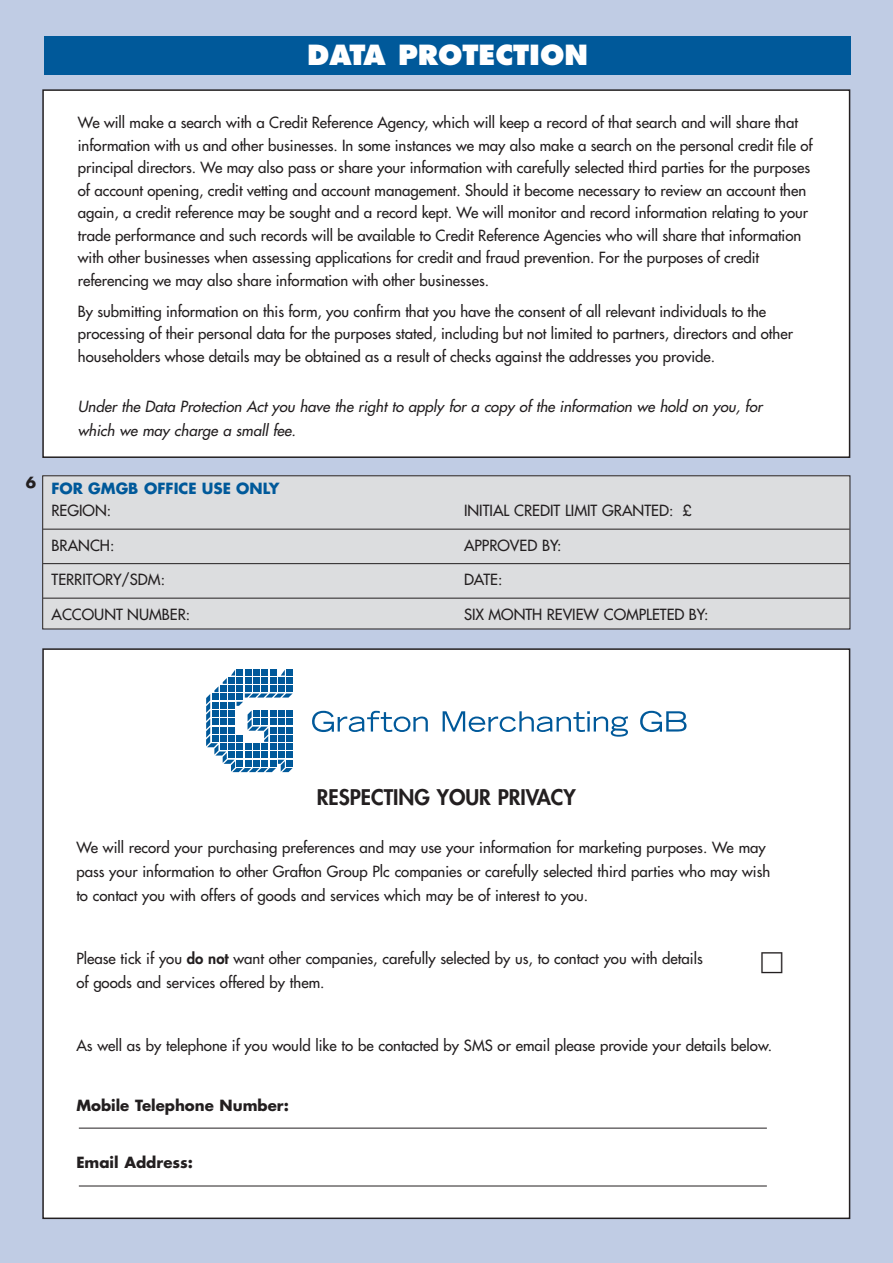
<style>
.page{position:relative;width:893px;height:1263px;background:#fff}
.page>*{position:absolute;margin:0;border:0;box-sizing:border-box;transform-origin:0 0}
.t1{font:800 27px "Futura";color:#fff}
.t2{font:800 21px "Futura";color:#231f20}
.t3{font:15px/22.5px "Futura";color:#231f20}
.t4{font:italic 15px/24px "Futura";color:#231f20}
.t5{font:700 15px "Futura";color:#231f20}
.t6{font:700 15px "Futura";color:#00599a}
.s1{font-weight:800}
</style>
<div class="page">
<div style="left:0;top:0;width:892px;height:1263px;background:#c0cce4"></div>
<div style="left:45px;top:36px;width:805px;height:39px;background:#00599a"></div>
<div style="left:43px;top:90px;width:806px;height:367px;background:#fff"></div>
<div style="left:42px;top:89px;width:808px;height:369px;border:2px solid #231f20"></div>
<div style="left:43px;top:649px;width:806px;height:569px;background:#fff"></div>
<svg style="left:206px;top:669px;width:87px;height:103px"></svg>
<svg style="left:312px;top:711px;width:116px;height:21px"></svg>
<svg style="left:443px;top:711px;width:185px;height:26px"></svg>
<svg style="left:640px;top:711px;width:46px;height:21px"></svg>
<hr style="left:79px;top:1128px;width:688px;height:1px;background:#231f20">
<hr style="left:79px;top:1186px;width:688px;height:1px;background:#231f20">
<div style="left:43px;top:476px;width:807px;height:153px;background:#dcdddf"></div>
<div style="left:42px;top:475px;width:808px;height:154px;border:1px solid #231f20"></div>
<hr style="left:43px;top:529px;width:806px;height:1px;background:#231f20">
<hr style="left:43px;top:563px;width:806px;height:1px;background:#231f20">
<hr style="left:43px;top:598px;width:806px;height:1px;background:#231f20">
<svg style="left:458px;top:777px;width:393px;height:441px"></svg>
<h1 class="t1" style="left:307px;top:43px;width:282px">DATA PROTECTION</h1>
<p class="t5" style="left:26px;top:476px;width:12px">6</p>
<p class="t3" style="left:78px;top:112px;width:736px">We will make a search with a Credit Reference Agency, which will keep a record of that search and will share that information with us and other businesses. In some instances we may also make a search on the personal credit file of principal directors. We may also pass or share your information with carefully selected third parties for the purposes of account opening, credit vetting and account management. Should it become necessary to review an account then again, a credit reference may be sought and a record kept. We will monitor and record information relating to your trade performance and such records will be available to Credit Reference Agencies who will share that information with other businesses when assessing applications for credit and fraud prevention. For the purposes of credit referencing we may also share information with other businesses.</p>
<p class="t3" style="left:78px;top:301px;width:717px">By submitting information on this form, you confirm that you have the consent of all relevant individuals to the processing of their personal data for the purposes stated, including but not limited to partners, directors and other householders whose details may be obtained as a result of checks against the addresses you provide.</p>
<p class="t4" style="left:78px;top:396px;width:689px">Under the Data Protection Act you have the right to apply for a copy of the information we hold on you, for which we may charge a small fee.</p>
<p class="t6" style="left:52px;top:481px;width:229px">FOR GMGB OFFICE USE ONLY</p>
<p class="t3" style="left:52px;top:501px;width:61px">REGION:</p>
<p class="t3" style="left:464px;top:501px;width:229px">INITIAL CREDIT LIMIT GRANTED: £</p>
<p class="t3" style="left:52px;top:535px;width:64px">BRANCH:</p>
<p class="t3" style="left:464px;top:535px;width:99px">APPROVED BY:</p>
<p class="t3" style="left:52px;top:570px;width:115px">TERRITORY/SDM:</p>
<p class="t3" style="left:464px;top:570px;width:40px">DATE:</p>
<p class="t3" style="left:52px;top:604px;width:140px">ACCOUNT NUMBER:</p>
<p class="t3" style="left:464px;top:604px;width:246px">SIX MONTH REVIEW COMPLETED BY:</p>
<h2 class="t2" style="left:317px;top:787px;width:261px">RESPECTING YOUR PRIVACY</h2>
<p class="t3" style="left:76px;top:837px;width:695px;line-height:24px">We will record your purchasing preferences and may use your information for marketing purposes. We may pass your information to other Grafton Group Plc companies or carefully selected third parties who may wish to contact you with offers of goods and services which may be of interest to you.</p>
<p class="t3" style="left:76px;top:948px;width:628px;line-height:24px">Please tick if you <span class="s1">do not</span> want other companies, carefully selected by us, to contact you with details of goods and services offered by them.</p>
<p class="t3" style="left:76px;top:1035px;width:697px">As well as by telephone if you would like to be contacted by SMS or email please provide your details below.</p>
<p class="t5" style="left:76px;top:1099px;width:214px">Mobile Telephone Number:</p>
<p class="t5" style="left:76px;top:1156px;width:118px">Email Address:</p>
</div>
